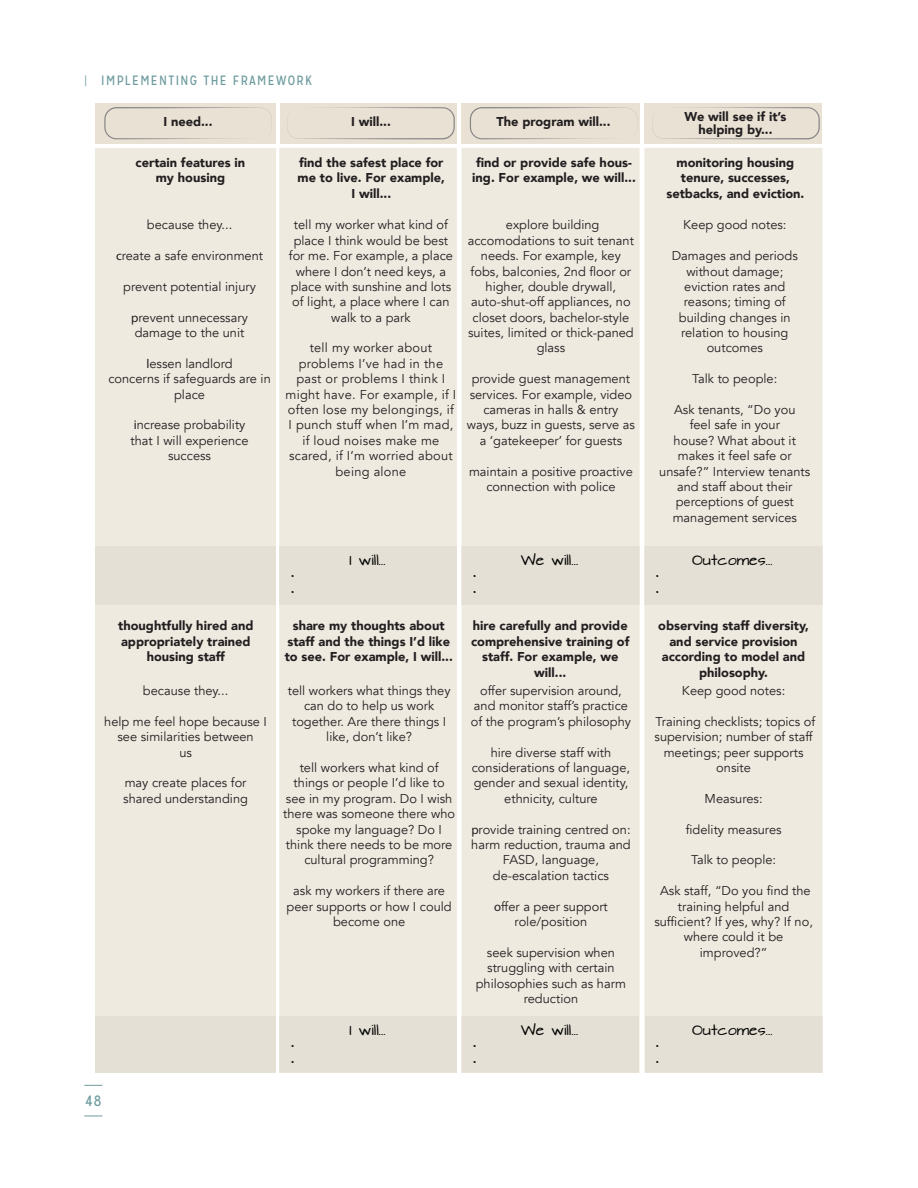
<style>
.page{position:relative;width:918px;height:1188px;background:#fff}
.page>*{position:absolute;margin:0;border:0;box-sizing:border-box;transform-origin:0 0}
.t1{font:15px "Mission Gothic";color:#6e9b9e}
.t2{font:13.5px "Mission Gothic";letter-spacing:.1em;color:#6e9b9e}
.t3{font:12.9px/15.5px "Avenir";color:#231f20;text-align:center}
.t4{font:900 12.9px/15.5px "Avenir";color:#231f20;text-align:center}
.t5{font:12.9px/15.5px "Avenir";letter-spacing:.02em;color:#231f20;text-align:center}
.t6{font:12.9px/15.5px "Architects Daughter";color:#040503}
.s1{font-weight:300;font-size:12px}
.s2{font-family:"Myriad Pro"}
</style>
<div class="page">
<svg style="left:84px;top:1085px;width:18px;height:1px"></svg>
<svg style="left:84px;top:1116px;width:18px;height:1px"></svg>
<div style="left:95px;top:148px;width:181px;height:925px;background:#eeeae0"></div>
<div style="left:279px;top:148px;width:178px;height:868px;background:#eeeae0"></div>
<div style="left:462px;top:148px;width:178px;height:925px;background:#eeeae0"></div>
<div style="left:644px;top:148px;width:178px;height:925px;background:#eeeae0"></div>
<div style="left:96px;top:547px;width:180px;height:58px;background:#e5e0d5"></div>
<div style="left:279px;top:547px;width:178px;height:58px;background:#e5e0d5"></div>
<div style="left:461px;top:547px;width:178px;height:58px;background:#e5e0d5"></div>
<div style="left:644px;top:547px;width:178px;height:58px;background:#e5e0d5"></div>
<div style="left:95px;top:103px;width:181px;height:41px;background:#e8e1d4"></div>
<div style="left:280px;top:103px;width:177px;height:41px;background:#e8e1d4"></div>
<div style="left:461px;top:103px;width:179px;height:41px;background:#e8e1d4"></div>
<div style="left:645px;top:103px;width:177px;height:41px;background:#e8e1d4"></div>
<div style="left:95px;top:1016px;width:181px;height:57px;background:#e5e0d5"></div>
<div style="left:279px;top:1016px;width:178px;height:57px;background:#e5e0d5"></div>
<div style="left:462px;top:1016px;width:177px;height:57px;background:#e5e0d5"></div>
<div style="left:645px;top:1016px;width:178px;height:57px;background:#e5e0d5"></div>
<svg style="left:104px;top:107px;width:168px;height:32px"></svg>
<svg style="left:287px;top:107px;width:168px;height:32px"></svg>
<svg style="left:470px;top:107px;width:167px;height:32px"></svg>
<svg style="left:652px;top:107px;width:168px;height:32px"></svg>
<p class="t2" style="left:84px;top:72px;width:229px"><span class="s1">|</span> IMPLEMENTING THE FRAMEWORK</p>
<p class="t4" style="left:163px;top:114px;width:51px">I need...</p>
<p class="t4" style="left:351px;top:114px;width:41px">I will...</p>
<p class="t4" style="left:497px;top:114px;width:115px">The program will...</p>
<p class="t4" style="left:685px;top:110px;width:103px;line-height:12.9px">We will see if it’s helping by...</p>
<p class="t4" style="left:136px;top:154px;width:111px">certain features in my housing</p>
<p class="t4" style="left:298px;top:154px;width:149px">find the safest place for me to live. For example,<br>I will...</p>
<p class="t4" style="left:472px;top:154px;width:165px">find or provide safe hous&shy;ing. For example, we will...</p>
<p class="t4" style="left:666px;top:154px;width:140px">monitoring housing tenure, successes, setbacks, and eviction.</p>
<p class="t3" style="left:147px;top:217px;width:87px">because they...</p>
<p class="t3" style="left:116px;top:248px;width:149px"><span class="s2">c</span>reate a safe environment</p>
<p class="t3" style="left:123px;top:279px;width:134px">prevent potential injury</p>
<p class="t3" style="left:131px;top:310px;width:118px;text-align:left"><span class="s2">p</span>revent unnecessary damage to the unit</p>
<p class="t3" style="left:108px;top:356px;width:164px"><span class="s2">l</span>essen landlord<br>concerns if safeguards are in place</p>
<p class="t3" style="left:131px;top:418px;width:120px"><span class="s2">i</span>ncrease probability that I will experience success</p>
<p class="t3" style="left:289px;top:217px;width:166px">tell my worker what kind of place I think would be best for me. For example, a place where I don’t need keys, a place with sunshine and lots of light, a place where I can walk to a park</p>
<p class="t5" style="left:286px;top:341px;width:172px">tell my worker about problems I’ve had in the past or problems I think I might have. For example, if I often lose my belongings, if<br>I punch stuff when I’m mad, if loud noises make me scared, if I’m worried about being alone</p>
<p class="t3" style="left:468px;top:217px;width:168px">explore building accomodations to suit tenant needs. For example, key fobs, balconies, 2nd floor or higher, double drywall, auto-shut-off appliances, no closet doors, bachelor-style suites, limited or thick-paned glass</p>
<p class="t3" style="left:467px;top:371px;width:170px">provide guest management services. For example, video cameras in halls &amp; entry ways, buzz in guests, serve as a ‘gatekeeper’ for guests</p>
<p class="t3" style="left:469px;top:464px;width:165px">maintain a positive proactive connection with police</p>
<p class="t3" style="left:683px;top:217px;width:105px">Keep good notes:</p>
<p class="t3" style="left:672px;top:248px;width:128px">Damages and periods without damage; eviction rates and reasons; timing of building changes in relation to housing outcomes</p>
<p class="t3" style="left:692px;top:371px;width:87px">Talk to people:</p>
<p class="t3" style="left:659px;top:402px;width:153px">Ask tenants, “Do you<br>feel safe in your<br>house? What about it makes it feel safe or unsafe?” Interview tenants and staff about their perceptions of guest management services</p>
<p class="t6" style="left:291px;top:568px;width:5px">• •</p>
<p class="t6" style="left:350px;top:553px;width:38px">I will...</p>
<p class="t6" style="left:473px;top:568px;width:5px">• •</p>
<p class="t6" style="left:521px;top:553px;width:59px">We will...</p>
<p class="t6" style="left:656px;top:568px;width:5px">• •</p>
<p class="t6" style="left:692px;top:553px;width:82px">Outcomes...</p>
<p class="t4" style="left:118px;top:618px;width:137px">thoughtfully hired and appropriately trained housing staff</p>
<p class="t4" style="left:285px;top:618px;width:170px">share my thoughts about staff and the things I’d like to see. For example, I will...</p>
<p class="t4" style="left:471px;top:618px;width:160px">hire carefully and provide comprehensive training of staff. For example, we will...</p>
<p class="t4" style="left:658px;top:618px;width:152px">observing staff diversity, and service provision according to model and philosophy.</p>
<p class="t3" style="left:143px;top:683px;width:87px">because they...</p>
<p class="t3" style="left:104px;top:714px;width:164px">help me feel hope because I see similarities between<br>us</p>
<p class="t3" style="left:123px;top:776px;width:126px;text-align:left">may create places for shared understanding</p>
<p class="t3" style="left:471px;top:683px;width:162px">offer supervision around, and monitor staff’s practice of the program’s philosophy</p>
<p class="t3" style="left:472px;top:745px;width:160px">hire diverse staff with considerations of language, gender and sexual identity, ethnicity, culture</p>
<p class="t3" style="left:471px;top:822px;width:161px"><span class="s2">p</span>rovide training centred on: harm reduction, trauma and<br>FASD, language, de-escalation tactics</p>
<p class="t3" style="left:494px;top:899px;width:115px"><span class="s2">o</span>ffer a peer support role/position</p>
<p class="t3" style="left:476px;top:945px;width:152px">seek supervision when struggling with certain philosophies such as harm reduction</p>
<p class="t3" style="left:288px;top:683px;width:164px">tell workers what things they can do to help us work together. Are there things I like, don’t like?</p>
<p class="t3" style="left:283px;top:760px;width:173px">tell workers what kind of things or people I’d like to see in my program. Do I wish there was someone there who spoke my language? Do I think there needs to be more cultural programming?</p>
<p class="t3" style="left:287px;top:883px;width:167px">ask my workers if there are peer supports or how I could become one</p>
<p class="t3" style="left:682px;top:683px;width:105px">Keep good notes:</p>
<p class="t3" style="left:655px;top:714px;width:162px">Training checklists; topics of supervision; number of staff meetings; peer supports onsite</p>
<p class="t3" style="left:705px;top:791px;width:59px">Measures:</p>
<p class="t3" style="left:686px;top:822px;width:97px">fidelity measures</p>
<p class="t3" style="left:691px;top:852px;width:87px">Talk to people:</p>
<p class="t3" style="left:654px;top:883px;width:160px">Ask staff, “Do you find the training helpful and sufficient? If yes, why? If no, where could it be improved?”</p>
<p class="t1" style="left:85px;top:1092px;width:17px">48</p>
<p class="t6" style="left:291px;top:1038px;width:5px">• •</p>
<p class="t6" style="left:350px;top:1023px;width:38px">I will...</p>
<p class="t6" style="left:473px;top:1038px;width:5px">• •</p>
<p class="t6" style="left:521px;top:1023px;width:59px">We will...</p>
<p class="t6" style="left:656px;top:1038px;width:5px">• •</p>
<p class="t6" style="left:692px;top:1023px;width:82px">Outcomes...</p>
</div>
